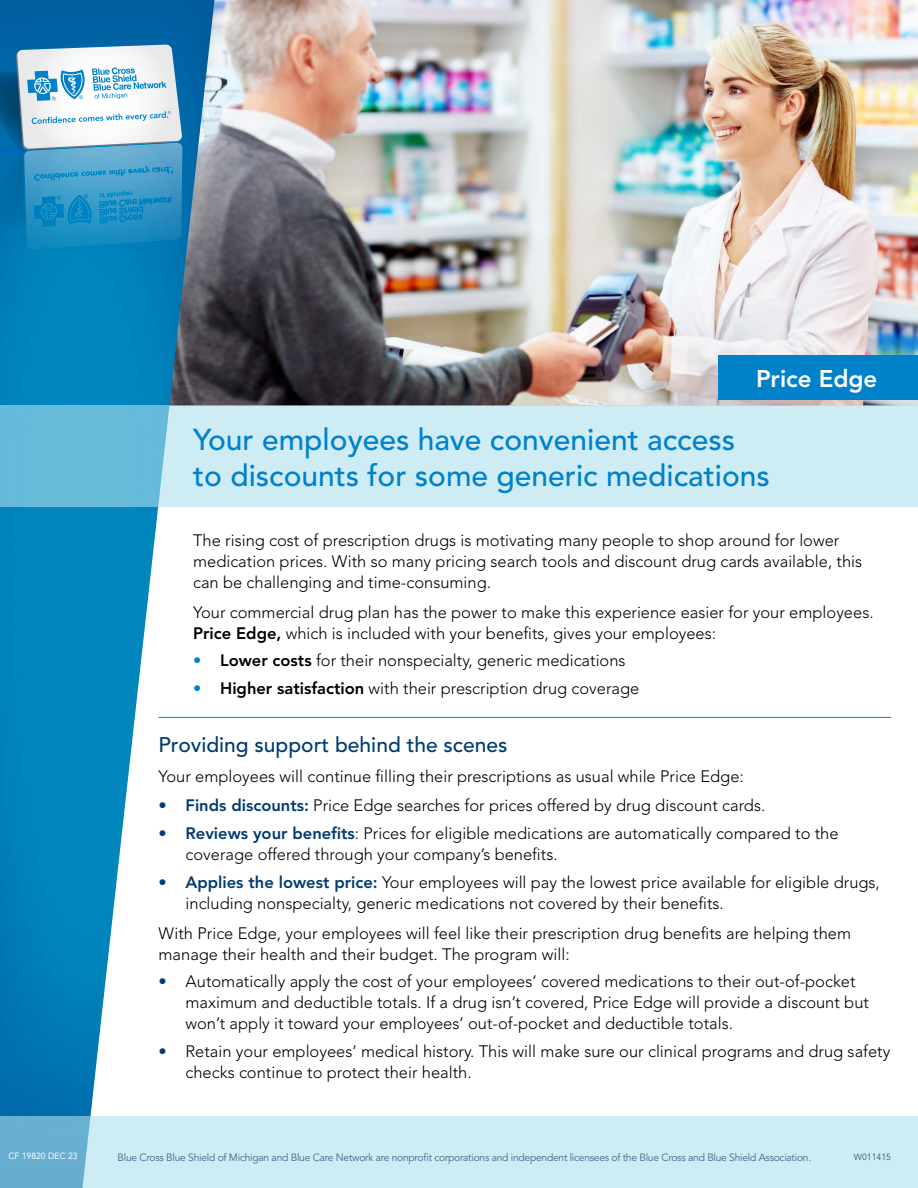
<style>
.page{position:relative;width:918px;height:1188px;background:#fff}
.page>*{position:absolute;margin:0;border:0;box-sizing:border-box;transform-origin:0 0}
.t1{font:500 30px/36px "Avenir LT Std";color:#0081c9}
.t2{font:800 24px "Avenir LT Std";color:#fff}
.t3{font:500 21px "Avenir LT Std";color:#003b71}
.t4{font:300 16.5px/21px "Avenir LT Std";color:#000}
.t5{font:10.5px "Avenir LT Std";letter-spacing:-.025em;color:#496587}
.t6{font:9px "Avenir LT Std";color:#fff;scale:.96 1}
.t7{font:9px "Avenir LT Std";color:#496587;scale:.96 1}
.s1{font-weight:800}
.s2{color:#0081c9}
.s3{color:#003b71}
.s4{font-weight:800;color:#003b71}
</style>
<div class="page">
<img style="left:214px;top:0;width:704px;height:405px">
<div style="left:718px;top:356px;width:200px;height:44px;background:#0081c9"></div>
<img style="left:0;top:0;width:214px;height:1116px">
<svg style="left:0;top:45px;width:182px;height:205px"></svg>
<svg style="left:0;top:405px;width:918px;height:102px;fill:#cdecf4"></svg>
<svg style="left:0;top:1116px;width:918px;height:72px;fill:#cdecf4"></svg>
<hr style="left:159px;top:717px;width:732px;height:1px;background:#0081c9">
<h2 class="t2" style="left:756px;top:364px;width:123px">Price Edge</h2>
<h1 class="t1" style="left:193px;top:422px;width:578px">Your employees have convenient access to discounts for some generic medications</h1>
<p class="t4" style="left:193px;top:530px;width:671px">The rising cost of prescription drugs is motivating many people to shop around for lower medication prices. With so many pricing search tools and discount drug cards available, this can be challenging and time-consuming.</p>
<p class="t4" style="left:193px;top:602px;width:682px">Your commercial drug plan has the power to make this experience easier for your employees.<br><span class="s1">Price Edge,</span> which is included with your benefits, gives your employees:</p>
<p class="t4" style="left:193px;top:650px;width:434px"><span class="s2">•</span> <span class="s1">Lower costs</span> for their nonspecialty, generic medications</p>
<p class="t4" style="left:193px;top:678px;width:448px"><span class="s2">•</span> <span class="s1">Higher satisfaction</span> with their prescription drug coverage</p>
<p class="t3" style="left:159px;top:733px;width:350px">Providing support behind the scenes</p>
<p class="t4" style="left:159px;top:766px;width:587px">Your employees will continue filling their prescriptions as usual while Price Edge:</p>
<p class="t4" style="left:159px;top:795px;width:608px"><span class="s3">•</span> <span class="s4">Finds discounts:</span> Price Edge searches for prices offered by drug discount cards.</p>
<p class="t4" style="left:186px;top:823px;width:655px;text-indent:-27px"><span class="s3">•</span> <span class="s4">Reviews your benefits</span>: Prices for eligible medications are automatically compared to the coverage offered through your company’s benefits.</p>
<p class="t4" style="left:186px;top:872px;width:696px;text-indent:-27px"><span class="s3">•</span> <span class="s4">Applies the lowest price:</span> Your employees will pay the lowest price available for eligible drugs, including nonspecialty, generic medications not covered by their benefits.</p>
<p class="t4" style="left:159px;top:922px;width:694px">With Price Edge, your employees will feel like their prescription drug benefits are helping them manage their health and their budget. The program will:</p>
<p class="t4" style="left:186px;top:971px;width:685px;text-indent:-27px"><span class="s3">•</span> Automatically apply the cost of your employees’ covered medications to their out-of-pocket maximum and deductible totals. If a drug isn’t covered, Price Edge will provide a discount but won’t apply it toward your employees’ out-of-pocket and deductible totals.</p>
<p class="t4" style="left:186px;top:1041px;width:706px;text-indent:-27px"><span class="s3">•</span> Retain your employees’ medical history. This will make sure our clinical programs and drug safety checks continue to protect their health.</p>
<p class="t6" style="left:8px;top:1151px;width:74px">CF 19820 DEC 23</p>
<p class="t5" style="left:118px;top:1151px;width:695px">Blue Cross Blue Shield of Michigan and Blue Care Network are nonprofit corporations and independent licensees of the Blue Cross and Blue Shield Association.</p>
<p class="t7" style="left:854px;top:1152px;width:40px">W011415</p>
</div>
